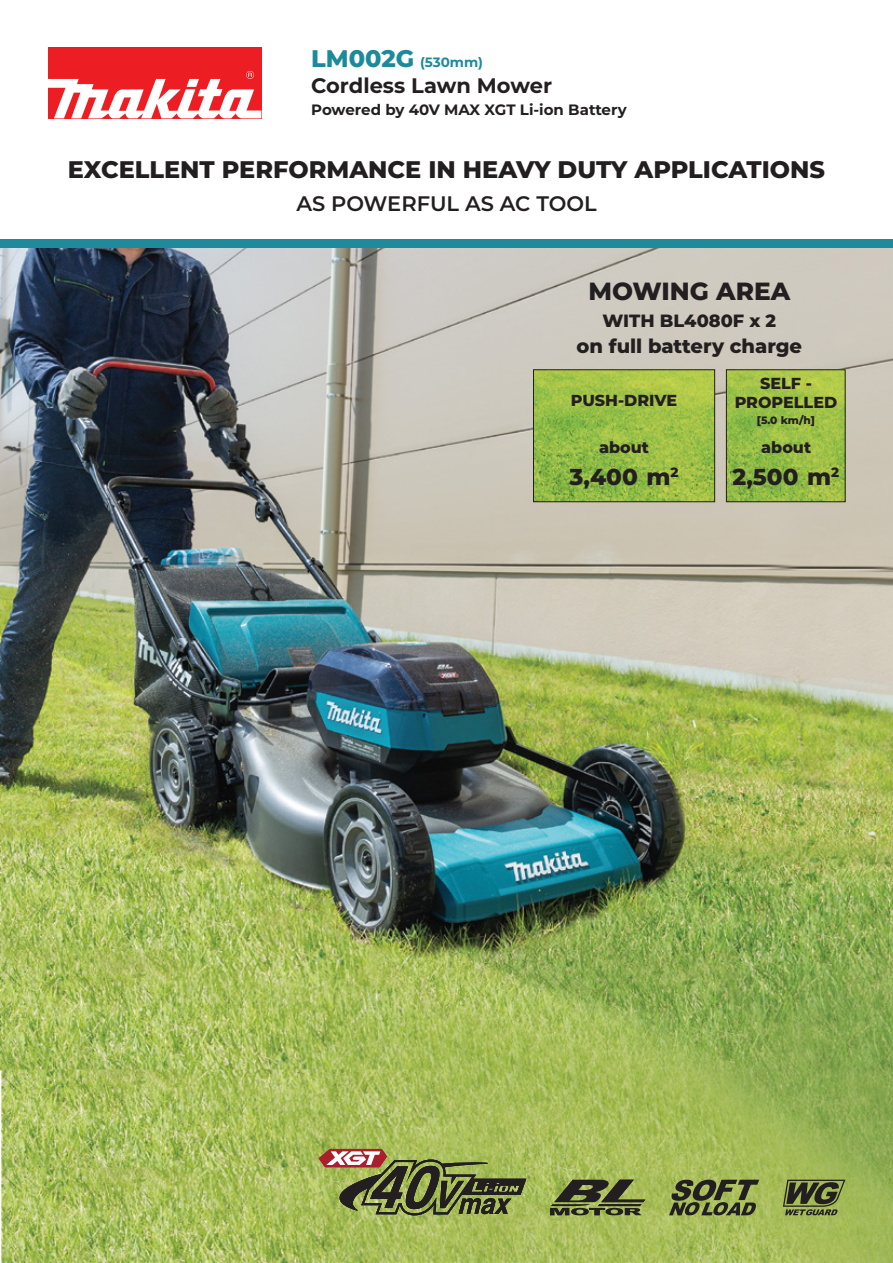
<style>
.page{position:relative;width:893px;height:1263px;background:#fff}
.page>*{position:absolute;margin:0;border:0;box-sizing:border-box;transform-origin:0 0}
.t1{font:800 24.75px "Montserrat";color:#231f20}
.t2{font:800 24px "Montserrat";color:#231f20}
.t3{font:800 23.1px "Montserrat";color:#231f20}
.t4{font:600 21px "Montserrat";color:#231f20}
.t5{font:700 21px "Montserrat";color:#231f20}
.t6{font:800 19.5px "Montserrat";color:#231f20}
.t7{font:800 17.7px "Montserrat";color:#231f20}
.t8{font:800 15.9px/19.5px "Montserrat";color:#231f20;text-align:center}
.t9{font:700 15px "Montserrat";color:#231f20}
.t10{font:700 13.5px "Montserrat";color:#1c8a9c}
.t11{font:800 10.65px "Montserrat";color:#231f20}
.s1{font-weight:800;font-size:24px}
</style>
<div class="page">
<img style="left:0;top:247px;width:893px;height:1016px">
<div style="left:48px;top:47px;width:213px;height:71px;background:#ed1d24"></div>
<svg style="left:48px;top:71px;width:213px;height:47px"></svg>
<svg style="left:728px;top:371px;width:115px;height:129px;background:#9abf47"></svg>
<div style="left:726px;top:369px;width:119px;height:133px;border:1px solid #231f20"></div>
<svg style="left:535px;top:371px;width:178px;height:129px;background:#9abf46"></svg>
<div style="left:533px;top:369px;width:182px;height:133px;border:1px solid #231f20"></div>
<svg style="left:319px;top:1149px;width:207px;height:66px;background:#7f834a"></svg>
<svg style="left:550px;top:1180px;width:95px;height:35px;background:#62693b"></svg>
<svg style="left:669px;top:1180px;width:90px;height:35px;background:#666f3d"></svg>
<svg style="left:783px;top:1180px;width:62px;height:35px;background:#636c3b"></svg>
<div style="left:0;top:239px;width:893px;height:8px;background:#1e8a9c"></div>
<p class="t10" style="left:311px;top:52px;width:173px"><span class="s1">LM002G</span> (530mm)</p>
<p class="t5" style="left:311px;top:70px;width:242px">Cordless Lawn Mower</p>
<p class="t9" style="left:311px;top:99px;width:317px">Powered by 40V MAX XGT Li-ion Battery</p>
<p class="t2" style="left:68px;top:152px;width:759px">EXCELLENT PERFORMANCE IN HEAVY DUTY APPLICATIONS</p>
<p class="t4" style="left:296px;top:189px;width:302px">AS POWERFUL AS AC TOOL</p>
<p class="t1" style="left:588px;top:273px;width:203px">MOWING AREA</p>
<p class="t7" style="left:602px;top:307px;width:175px">WITH BL4080F x 2</p>
<p class="t6" style="left:577px;top:332px;width:227px">on full battery charge</p>
<p class="t8" style="left:735px;top:372px;width:104px">SELF -<br>PROPELLED</p>
<p class="t11" style="left:757px;top:412px;width:60px">[5.0 km/h]</p>
<p class="t8" style="left:571px;top:389px;width:108px">PUSH-DRIVE</p>
<p class="t8" style="left:599px;top:436px;width:51px">about</p>
<p class="t8" style="left:761px;top:436px;width:51px">about</p>
<p class="t3" style="left:570px;top:459px;width:111px">3,400 m<sup>2</sup></p>
<p class="t3" style="left:732px;top:459px;width:109px">2,500 m<sup>2</sup></p>
</div>
